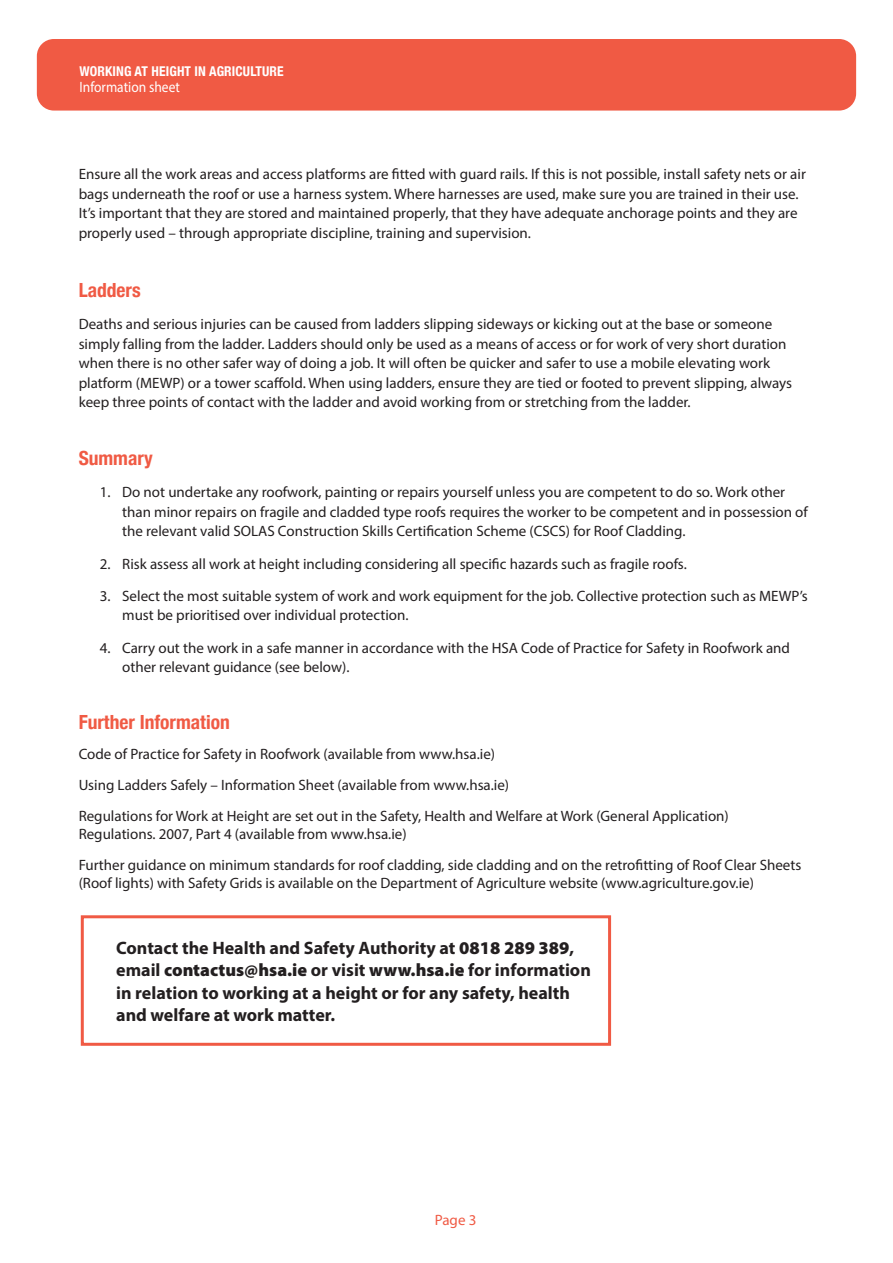
<style>
.page{position:relative;width:893px;height:1263px;background:#fff}
.page>*{position:absolute;margin:0;border:0;box-sizing:border-box;transform-origin:0 0}
.t1{font:700 condensed 19.5px "Helvetica Neue";color:#f05a44}
.t2{font:700 18px/22.5px "Myriad Pro";color:#231f20}
.t3{font:15px/19.5px "Myriad Pro";color:#231f20}
.t4{font:15px "Myriad Pro";color:#fff;scale:.9 1}
.t5{font:15px "Myriad Pro";color:#f05a44}
.t6{font:700 condensed 13.5px "Helvetica Neue";letter-spacing:.01em;color:#fff}
.s1{font-weight:900}
</style>
<div class="page">
<div style="left:37px;top:39px;width:819px;height:72px;background:#f05a44;border-radius:17px"></div>
<div style="left:81px;top:915px;width:530px;height:131px;border:3px solid #f05a44"></div>
<p class="t6" style="left:80px;top:60px;width:206px">WORKING AT HEIGHT IN AGRICULTURE</p>
<p class="t4" style="left:80px;top:78px;width:113px">Information sheet</p>
<p class="t3" style="left:79px;top:164px;width:729px">Ensure all the work areas and access platforms are fitted with guard rails. If this is not possible, install safety nets or air bags underneath the roof or use a harness system. Where harnesses are used, make sure you are trained in their use.<br>It’s important that they are stored and maintained properly, that they have adequate anchorage points and they are properly used – through appropriate discipline, training and supervision.</p>
<h1 class="t1" style="left:79px;top:274px;width:64px">Ladders</h1>
<p class="t3" style="left:79px;top:314px;width:715px">Deaths and serious injuries can be caused from ladders slipping sideways or kicking out at the base or someone simply falling from the ladder. Ladders should only be used as a means of access or for work of very short duration when there is no other safer way of doing a job. It will often be quicker and safer to use a mobile elevating work platform (MEWP) or a tower scaffold. When using ladders, ensure they are tied or footed to prevent slipping, always keep three points of contact with the ladder and avoid working from or stretching from the ladder.</p>
<h1 class="t1" style="left:79px;top:442px;width:76px">Summary</h1>
<p class="t3" style="left:122px;top:482px;width:687px;text-indent:-22px">1. Do not undertake any roofwork, painting or repairs yourself unless you are competent to do so. Work other than minor repairs on fragile and cladded type roofs requires the worker to be competent and in possession of the relevant valid SOLAS Construction Skills Certification Scheme (CSCS) for Roof Cladding.</p>
<p class="t3" style="left:100px;top:554px;width:589px">2. Risk assess all work at height including considering all specific hazards such as fragile roofs.</p>
<p class="t3" style="left:122px;top:586px;width:687px;text-indent:-22px">3. Select the most suitable system of work and work equipment for the job. Collective protection such as MEWP’s must be prioritised over individual protection.</p>
<p class="t3" style="left:122px;top:638px;width:669px;text-indent:-22px">4. Carry out the work in a safe manner in accordance with the HSA Code of Practice for Safety in Roofwork and other relevant guidance (see below).</p>
<h1 class="t1" style="left:79px;top:705px;width:153px">Further Information</h1>
<p class="t3" style="left:79px;top:739px;width:652px;line-height:30.8px">Code of Practice for Safety in Roofwork (available from www.hsa.ie)<br>Using Ladders Safely – Information Sheet (available from www.hsa.ie)<br>Regulations for Work at Height are set out in the Safety, Health and Welfare at Work (General Application)</p>
<p class="t3" style="left:79px;top:818px;width:724px;line-height:30.8px">Regulations. 2007, Part 4 (available from www.hsa.ie)<br>Further guidance on minimum standards for roof cladding, side cladding and on the retrofitting of Roof Clear Sheets</p>
<p class="t3" style="left:79px;top:872px;width:677px">(Roof lights) with Safety Grids is available on the Department of Agriculture website (www.agriculture.gov.ie)</p>
<p class="t2" style="left:116px;top:936px;width:476px">Contact the Health and Safety Authority at <span class="s1">0818 289 389</span>, email <span class="s1">contactus@hsa.ie</span> or visit <span class="s1">www.hsa.ie</span> for information in relation to working at a height or for any safety, health and welfare at work matter.</p>
<p class="t5" style="left:435px;top:1211px;width:43px">Page 3</p>
</div>
